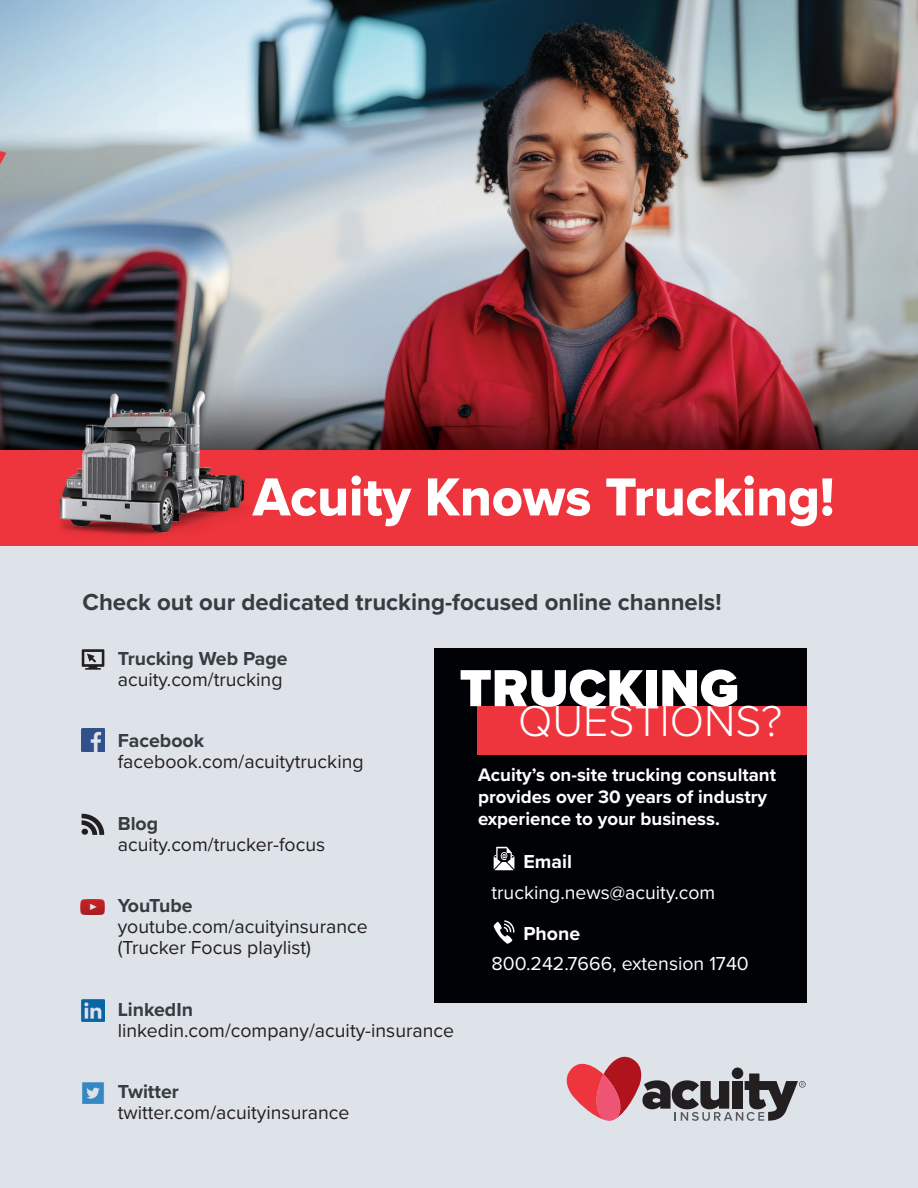
<style>
.page{position:relative;width:918px;height:1188px;background:#dee2e9}
.page>*{position:absolute;margin:0;border:0;box-sizing:border-box;transform-origin:0 0}
.t1{font:55.5px "Proxima Nova Extrabld";color:#fff}
.t2{font:900 54px "Proxima Nova";color:#fff}
.t3{font:300 44.85px "Proxima Nova";color:#fff}
.t4{font:700 24px "Proxima Nova";color:#383c40}
.t5{font:19.5px/21px "Proxima Nova";color:#231f20}
.t6{font:19.5px "Proxima Nova";color:#fff}
.t7{font:700 19.5px "Proxima Nova";color:#383c40}
.t8{font:700 19.5px "Proxima Nova";color:#fff}
.t9{font:700 19.5px "Proxima Nova";letter-spacing:-.035em;color:#383c40}
.t10{font:700 18.75px/21.8px "Proxima Nova";color:#fff}
</style>
<div class="page">
<img style="left:0;top:0;width:918px;height:450px">
<div style="left:0;top:450px;width:918px;height:95px;background:#ee343d"></div>
<img style="left:82px;top:729px;width:22px;height:22px">
<img style="left:82px;top:999px;width:22px;height:22px">
<img style="left:82px;top:1082px;width:22px;height:21px">
<img style="left:81px;top:900px;width:23px;height:15px">
<svg style="left:82px;top:649px;width:22px;height:21px"></svg>
<svg style="left:82px;top:814px;width:22px;height:21px"></svg>
<div style="left:434px;top:648px;width:373px;height:354px;background:#010206"></div>
<svg style="left:494px;top:847px;width:20px;height:23px"></svg>
<svg style="left:494px;top:920px;width:21px;height:24px"></svg>
<svg style="left:567px;top:1057px;width:239px;height:64px"></svg>
<div style="left:478px;top:706px;width:329px;height:48px;background:#ee343d"></div>
<svg style="left:0;top:151px;width:6px;height:41px"></svg>
<img style="left:57px;top:381px;width:195px;height:165px">
<h1 class="t1" style="left:253px;top:456px;width:583px">Acuity Knows Trucking!</h1>
<p class="t4" style="left:83px;top:584px;width:640px">Check out our dedicated trucking-focused online channels!</p>
<p class="t7" style="left:118px;top:644px;width:171px">Trucking Web Page</p>
<p class="t5" style="left:118px;top:668px;width:166px">acuity.com/trucking</p>
<h2 class="t2" style="left:460px;top:648px;width:281px">TRUCKING</h2>
<h3 class="t3" style="left:518px;top:688px;width:265px">QUESTIONS?</h3>
<p class="t7" style="left:118px;top:726px;width:88px">Facebook</p>
<p class="t5" style="left:118px;top:750px;width:247px">facebook.com/acuitytrucking</p>
<p class="t10" style="left:478px;top:764px;width:300px">Acuity’s on-site trucking consultant provides over 30 years of industry experience to your business.</p>
<p class="t7" style="left:118px;top:809px;width:42px">Blog</p>
<p class="t5" style="left:118px;top:833px;width:209px">acuity.com/trucker-focus</p>
<p class="t8" style="left:523px;top:847px;width:50px">Email</p>
<p class="t6" style="left:491px;top:878px;width:225px">trucking.news@acuity.com</p>
<p class="t8" style="left:523px;top:919px;width:58px">Phone</p>
<p class="t6" style="left:491px;top:949px;width:259px">800.242.7666, extension 1740</p>
<p class="t9" style="left:118px;top:891px;width:76px">YouTube</p>
<p class="t5" style="left:118px;top:915px;width:252px">youtube.com/acuityinsurance (Trucker Focus playlist)</p>
<p class="t7" style="left:118px;top:995px;width:77px">LinkedIn</p>
<p class="t5" style="left:118px;top:1019px;width:338px">linkedin.com/company/acuity-insurance</p>
<p class="t7" style="left:118px;top:1077px;width:63px">Twitter</p>
<p class="t5" style="left:118px;top:1101px;width:233px">twitter.com/acuityinsurance</p>
</div>
